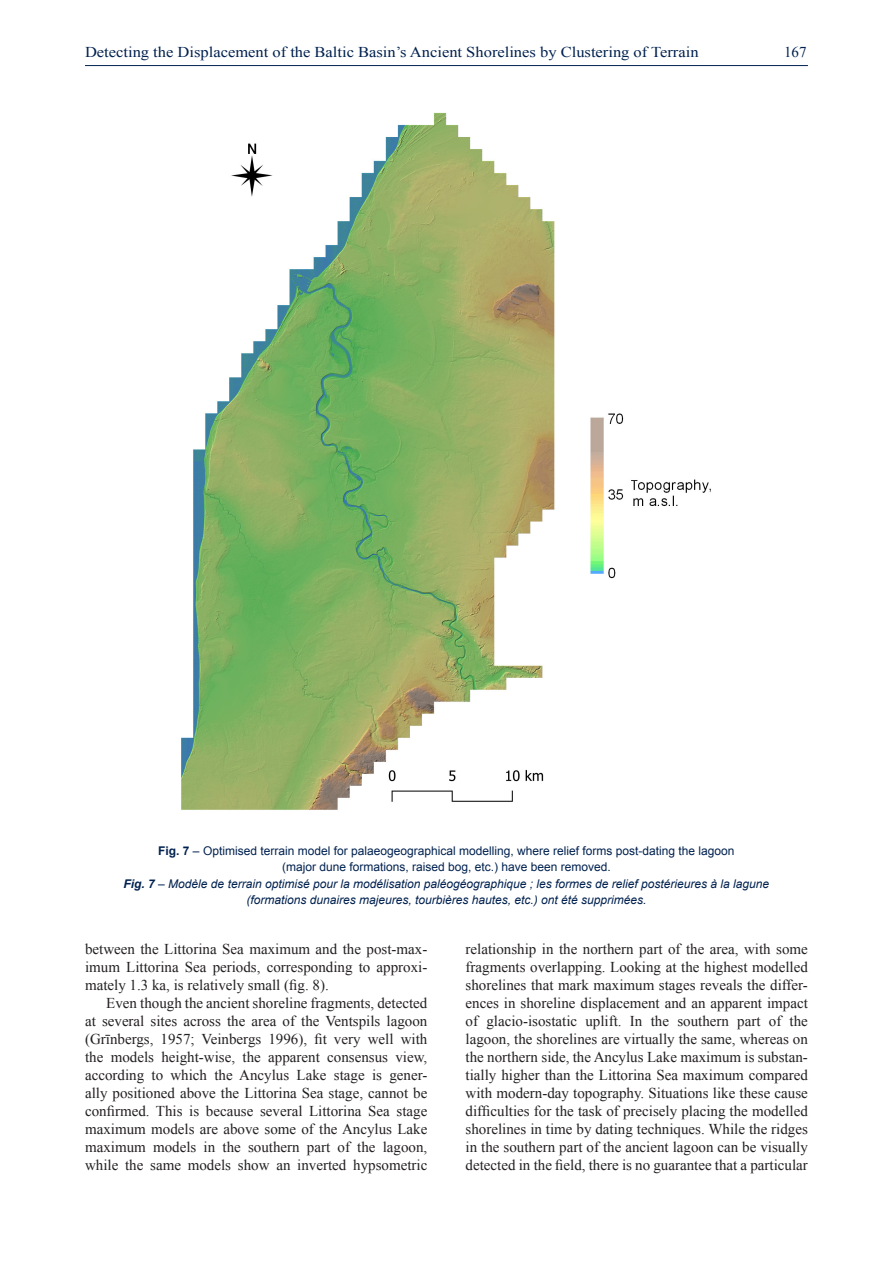
<style>
.page{position:relative;width:893px;height:1263px;background:#fff}
.page>*{position:absolute;margin:0;border:0;box-sizing:border-box;transform-origin:0 0}
.Txt_baz{font:15px/18px "Times New Roman";color:#231f20;text-align:justify}
.t1{font:15px "Times New Roman";color:#00214f;scale:1.1 1}
.t2{font:15px "Times New Roman";color:#00214f}
.Figures_ital{font:italic 12px/16.5px "Arial";color:#00214f;text-align:center}
.Figures{font:12px/16.5px "Arial";color:#00214f;text-align:center}
.s1{font-weight:700}
</style>
<div class="page">
<hr style="left:85px;top:65px;width:723px;height:1px;background:#00214f">
<img style="left:181px;top:112px;width:530px;height:698px">
<p class="t1" style="left:85px;top:42px;width:559px">Detecting the Displacement of the Baltic Basin’s Ancient Shorelines by Clustering of Terrain</p>
<p class="t2" style="left:784px;top:42px;width:24px">167</p>
<p class="Figures" style="left:158px;top:842px;width:578px"><span class="s1">Fig. 7</span> – Optimised terrain model for palaeogeographical modelling, where relief forms post-dating the lagoon (major dune formations, raised bog, etc.) have been removed.</p>
<p class="Figures_ital" style="left:124px;top:875px;width:647px"><span class="s1">Fig. 7</span> – Modèle de terrain optimisé pour la modélisation paléogéographique ; les formes de relief postérieures à la lagune (formations dunaires majeures, tourbières hautes, etc.) ont été supprimées.</p>
<p class="Txt_baz" style="left:85px;top:940px;width:344px">between the Littorina Sea maximum and the post-max&shy;imum Littorina Sea periods, corresponding to approxi&shy;mately 1.3 ka, is relatively small (fig. 8).</p>
<p class="Txt_baz" style="left:85px;top:994px;width:344px;text-indent:21px">Even though the ancient shoreline fragments, detected at several sites across the area of the Ventspils lagoon (Grīnbergs, 1957; Veinbergs 1996), fit very well with the models height-wise, the apparent consensus view, according to which the Ancylus Lake stage is gener&shy;ally positioned above the Littorina Sea stage, cannot be confirmed. This is because several Littorina Sea stage maximum models are above some of the Ancylus Lake maximum models in the southern part of the lagoon, while the same models show an inverted hypsometric</p>
<p class="Txt_baz" style="left:466px;top:940px;width:344px">relationship in the northern part of the area, with some fragments overlapping. Looking at the highest modelled shorelines that mark maximum stages reveals the differ&shy;ences in shoreline displacement and an apparent impact of glacio-isostatic uplift. In the southern part of the lagoon, the shorelines are virtually the same, whereas on the northern side, the Ancylus Lake maximum is substan&shy;tially higher than the Littorina Sea maximum compared with modern-day topography. Situations like these cause difficulties for the task of precisely placing the modelled shorelines in time by dating techniques. While the ridges in the southern part of the ancient lagoon can be visually detected in the field, there is no guarantee that a particular</p>
</div>
